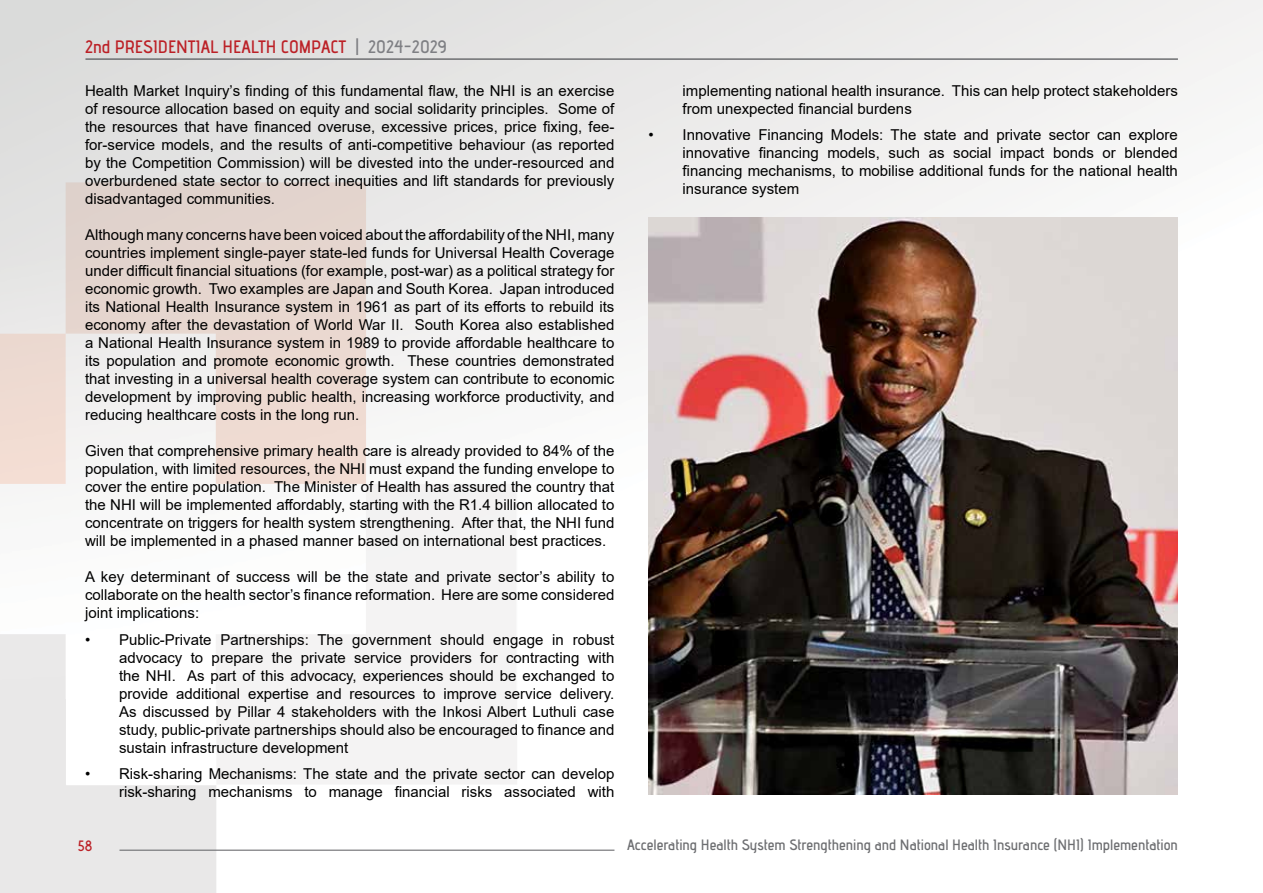
<style>
.page{position:relative;width:1263px;height:893px;background:#fff}
.page>*{position:absolute;margin:0;border:0;box-sizing:border-box;transform-origin:0 0}
.t1{font:18px "advent Bd 2";color:#bc2026}
.t2{font:15px/18px "Arial";color:#000;text-align:justify}
.t3{font:15px "advent Bd 2";color:#6d6e71}
.t4{font:15px "advent Bd 2";color:#bc2026}
.s1{color:#7e7f83}
</style>
<div class="page">
<hr style="left:85px;top:58px;width:1093px;height:2px;background:#6d6e71">
<hr style="left:119px;top:850px;width:495px;height:1px;background:#6d6e71">
<img style="left:648px;top:218px;width:530px;height:577px">
<p class="t1" style="left:85px;top:36px;width:364px">2nd PRESIDENTIAL HEALTH COMPACT <span class="s1">| 2024-2029</span></p>
<p class="t2" style="left:85px;top:82px;width:531px">Health Market Inquiry’s finding of this fundamental flaw, the NHI is an exercise of resource allocation based on equity and social solidarity principles. Some of the resources that have financed overuse, excessive prices, price fixing, fee&shy;for-service models, and the results of anti-competitive behaviour (as reported by the Competition Commission) will be divested into the under-resourced and overburdened state sector to correct inequities and lift standards for previously disadvantaged communities.</p>
<p class="t2" style="left:85px;top:226px;width:531px">Although many concerns have been voiced about the affordability of the NHI, many countries implement single-payer state-led funds for Universal Health Coverage under difficult financial situations (for example, post-war) as a political strategy for economic growth. Two examples are Japan and South Korea. Japan introduced its National Health Insurance system in 1961 as part of its efforts to rebuild its economy after the devastation of World War II. South Korea also established a National Health Insurance system in 1989 to provide affordable healthcare to its population and promote economic growth. These countries demonstrated that investing in a universal health coverage system can contribute to economic development by improving public health, increasing workforce productivity, and reducing healthcare costs in the long run.</p>
<p class="t2" style="left:85px;top:442px;width:531px">Given that comprehensive primary health care is already provided to 84% of the population, with limited resources, the NHI must expand the funding envelope to cover the entire population. The Minister of Health has assured the country that the NHI will be implemented affordably, starting with the R1.4 billion allocated to concentrate on triggers for health system strengthening. After that, the NHI fund will be implemented in a phased manner based on international best practices.</p>
<p class="t2" style="left:85px;top:568px;width:531px">A key determinant of success will be the state and private sector’s ability to collaborate on the health sector’s finance reformation. Here are some considered joint implications:</p>
<p class="t2" style="left:119px;top:630px;width:497px;text-indent:-34px">• Public-Private Partnerships: The government should engage in robust advocacy to prepare the private service providers for contracting with the NHI. As part of this advocacy, experiences should be exchanged to provide additional expertise and resources to improve service delivery.<br>As discussed by Pillar 4 stakeholders with the Inkosi Albert Luthuli case study, public-private partnerships should also be encouraged to finance and sustain infrastructure development</p>
<p class="t2" style="left:85px;top:765px;width:531px;text-align:right">• Risk-sharing Mechanisms: The state and the private sector can develop risk-sharing mechanisms to manage financial risks associated with</p>
<p class="t2" style="left:682px;top:82px;width:497px">implementing national health insurance. This can help protect stakeholders from unexpected financial burdens</p>
<p class="t2" style="left:682px;top:126px;width:497px;text-indent:-34px">• Innovative Financing Models: The state and private sector can explore innovative financing models, such as social impact bonds or blended financing mechanisms, to mobilise additional funds for the national health insurance system</p>
<p class="t4" style="left:78px;top:836px;width:16px">58</p>
<p class="t3" style="left:627px;top:835px;width:552px">Accelerating Health System Strengthening and National Health Insurance (NHI) Implementation</p>
</div>
